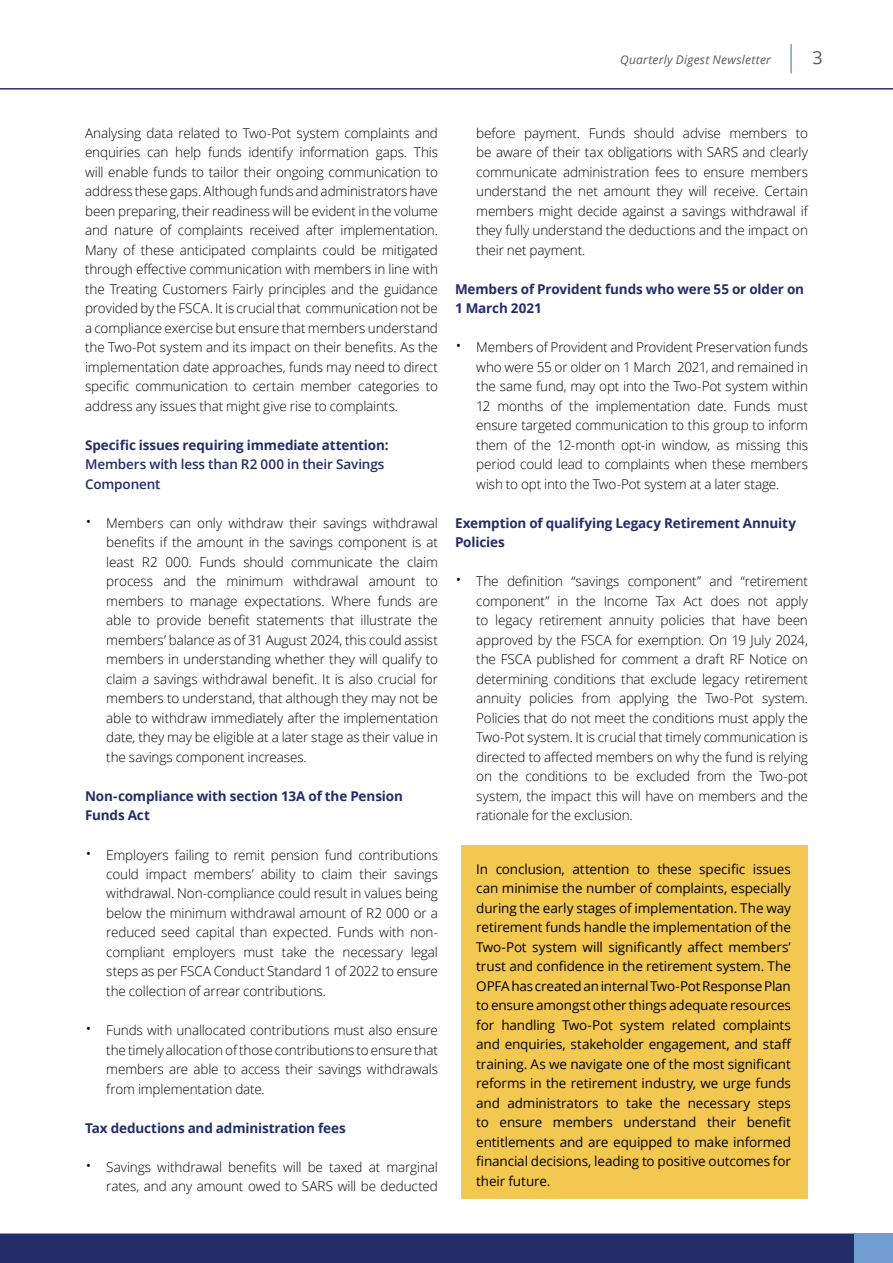
<style>
.page{position:relative;width:893px;height:1263px;background:#fff}
.page>*{position:absolute;margin:0;border:0;box-sizing:border-box;transform-origin:0 0}
.t1{font:18px "Open Sans";color:#58595b}
.t2{font:300 13.5px/19.5px "Open Sans";letter-spacing:-.01em;color:#000;text-align:justify}
.t3{font:13.5px/19.5px "Open Sans";letter-spacing:-.01em;color:#000;text-align:justify}
.t4{font:700 13.5px/19.5px "Open Sans";letter-spacing:-.01em;color:#232d68}
.t5{font:600 13.5px/19.5px "Open Sans";letter-spacing:-.01em;color:#232d68}
.t6{font:italic 12px "Open Sans";letter-spacing:.025em;color:#58595b}
.s1{font-size:18px}
</style>
<div class="page">
<hr style="left:0;top:88px;width:893px;height:2px;background:#232d68">
<div style="left:461px;top:845px;width:347px;height:354px;background:#f3c851"></div>
<div style="left:0;top:1234px;width:893px;height:29px;background:#739ed1"></div>
<div style="left:0;top:1234px;width:854px;height:29px;background:#232d68"></div>
<hr style="left:790px;top:44px;width:2px;height:29px;background:#739ed1">
<p class="t6" style="left:620px;top:51px;width:152px">Quarterly Digest Newsletter</p>
<h1 class="t1" style="left:813px;top:45px;width:12px">3</h1>
<p class="t2" style="left:85px;top:123px;width:354px">Analysing data related to Two-Pot system complaints and enquiries can help funds identify information gaps. This will enable funds to tailor their ongoing communication to address these gaps. Although funds and administrators have been preparing, their readiness will be evident in the volume and nature of complaints received after implementation.<br>Many of these anticipated complaints could be mitigated through effective communication with members in line with the Treating Customers Fairly principles and the guidance provided by the FSCA. It is crucial that communication not be a compliance exercise but ensure that members understand the Two-Pot system and its impact on their benefits. As the implementation date approaches, funds may need to direct specific communication to certain member categories to address any issues that might give rise to complaints.</p>
<p class="t4" style="left:85px;top:435px;width:305px">Specific issues requiring immediate attention:</p>
<p class="t5" style="left:85px;top:454px;width:301px">Members with less than R2 000 in their Savings<br>Component</p>
<p class="t2" style="left:106px;top:513px;width:333px;text-indent:-21px"><span class="s1">•</span> Members can only withdraw their savings withdrawal benefits if the amount in the savings component is at least R2 000. Funds should communicate the claim process and the minimum withdrawal amount to members to manage expectations. Where funds are able to provide benefit statements that illustrate the members’ balance as of 31 August 2024, this could assist members in understanding whether they will qualify to claim a savings withdrawal benefit. It is also crucial for members to understand, that although they may not be able to withdraw immediately after the implementation date, they may be eligible at a later stage as their value in the savings component increases.</p>
<p class="t4" style="left:85px;top:786px;width:319px">Non-compliance with section 13A of the Pension<br>Funds Act</p>
<p class="t2" style="left:106px;top:844px;width:333px;text-indent:-21px"><span class="s1">•</span> Employers failing to remit pension fund contributions could impact members’ ability to claim their savings withdrawal. Non-compliance could result in values being below the minimum withdrawal amount of R2 000 or a reduced seed capital than expected. Funds with non&shy;compliant employers must take the necessary legal steps as per FSCA Conduct Standard 1 of 2022 to ensure the collection of arrear contributions.</p>
<p class="t2" style="left:106px;top:1020px;width:333px;text-indent:-21px"><span class="s1">•</span> Funds with unallocated contributions must also ensure the timely allocation of those contributions to ensure that members are able to access their savings withdrawals from implementation date.</p>
<p class="t4" style="left:85px;top:1117px;width:262px">Tax deductions and administration fees</p>
<p class="t2" style="left:85px;top:1156px;width:354px;text-align:right"><span class="s1">•</span> Savings withdrawal benefits will be taxed at marginal rates, and any amount owed to SARS will be deducted</p>
<p class="t2" style="left:476px;top:123px;width:333px">before payment. Funds should advise members to be aware of their tax obligations with SARS and clearly communicate administration fees to ensure members understand the net amount they will receive. Certain members might decide against a savings withdrawal if they fully understand the deductions and the impact on their net payment.</p>
<p class="t4" style="left:455px;top:279px;width:351px">Members of Provident funds who were 55 or older on<br>1 March 2021</p>
<p class="t2" style="left:476px;top:337px;width:333px;text-indent:-21px"><span class="s1">•</span> Members of Provident and Provident Preservation funds who were 55 or older on 1 March 2021, and remained in the same fund, may opt into the Two-Pot system within 12 months of the implementation date. Funds must ensure targeted communication to this group to inform them of the 12-month opt-in window, as missing this period could lead to complaints when these members wish to opt into the Two-Pot system at a later stage.</p>
<p class="t4" style="left:455px;top:513px;width:342px">Exemption of qualifying Legacy Retirement Annuity<br>Policies</p>
<p class="t2" style="left:476px;top:571px;width:333px;text-indent:-21px"><span class="s1">•</span> The definition “savings component” and “retirement component” in the Income Tax Act does not apply to legacy retirement annuity policies that have been approved by the FSCA for exemption. On 19 July 2024, the FSCA published for comment a draft RF Notice on determining conditions that exclude legacy retirement annuity policies from applying the Two-Pot system.<br>Policies that do not meet the conditions must apply the Two-Pot system. It is crucial that timely communication is directed to affected members on why the fund is relying on the conditions to be excluded from the Two-pot system, the impact this will have on members and the rationale for the exclusion.</p>
<p class="t3" style="left:476px;top:859px;width:317px">In conclusion, attention to these specific issues can minimise the number of complaints, especially during the early stages of implementation. The way retirement funds handle the implementation of the Two-Pot system will significantly affect members’ trust and confidence in the retirement system. The OPFA has created an internal Two-Pot Response Plan to ensure amongst other things adequate resources for handling Two-Pot system related complaints and enquiries, stakeholder engagement, and staff training. As we navigate one of the most significant reforms in the retirement industry, we urge funds and administrators to take the necessary steps to ensure members understand their benefit entitlements and are equipped to make informed financial decisions, leading to positive outcomes for their future.</p>
</div>
